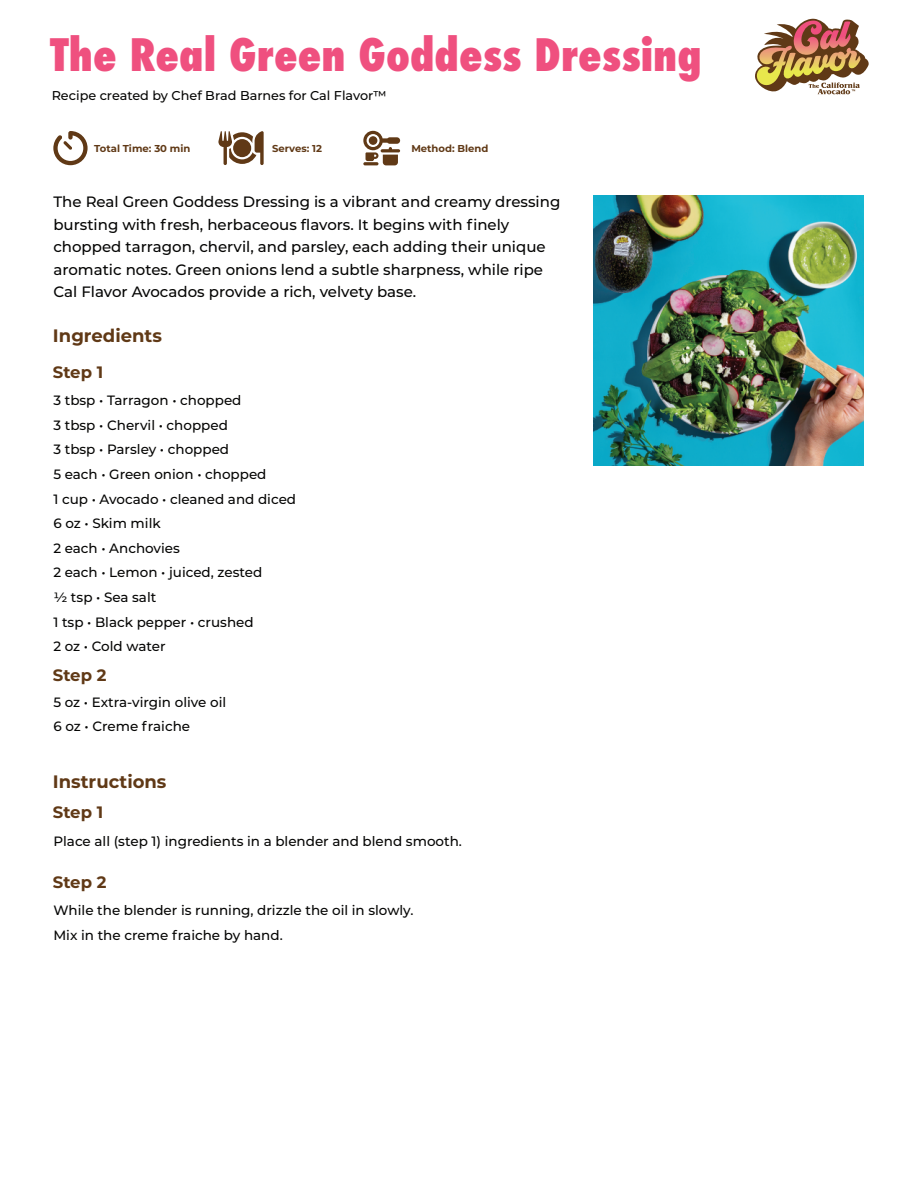
<style>
.page{position:relative;width:918px;height:1188px;background:#fff}
.page>*{position:absolute;margin:0;border:0;box-sizing:border-box;transform-origin:0 0}
.t1{font:800 condensed 43.5px "Futura";color:#ef507f}
.t2{font:700 18px "Montserrat";color:#603916}
.t3{font:700 16.5px "Montserrat";color:#603916}
.t4{font:500 15px/22.5px "Montserrat";color:#050504}
.t5{font:500 13.5px/24.6px "Montserrat";color:#050504}
.t6{font:500 12.75px "Montserrat";color:#050504}
.t7{font:700 10.05px "Montserrat";color:#603916}
</style>
<div class="page">
<svg style="left:755px;top:19px;width:114px;height:75px"></svg>
<svg style="left:218px;top:131px;width:46px;height:34px"></svg>
<svg style="left:363px;top:131px;width:37px;height:34px"></svg>
<svg style="left:53px;top:131px;width:35px;height:34px"></svg>
<img style="left:593px;top:196px;width:270px;height:270px">
<h1 class="t1" style="left:50px;top:25px;width:653px">The Real Green Goddess Dressing</h1>
<p class="t6" style="left:52px;top:86px;width:336px">Recipe created by Chef Brad Barnes for Cal Flavor™</p>
<p class="t7" style="left:94px;top:141px;width:98px">Total Time: 30 min</p>
<p class="t7" style="left:272px;top:141px;width:51px">Serves: 12</p>
<p class="t7" style="left:411px;top:141px;width:79px">Method: Blend</p>
<p class="t4" style="left:53px;top:190px;width:508px">The Real Green Goddess Dressing is a vibrant and creamy dressing bursting with fresh, herbaceous flavors. It begins with finely chopped tarragon, chervil, and parsley, each adding their unique aromatic notes. Green onions lend a subtle sharpness, while ripe Cal Flavor Avocados provide a rich, velvety base.</p>
<h2 class="t2" style="left:53px;top:322px;width:111px">Ingredients</h2>
<p class="t3" style="left:53px;top:360px;width:52px">Step 1</p>
<p class="t5" style="left:53px;top:387px;width:244px">3 tbsp • Tarragon • chopped<br>3 tbsp • Chervil • chopped<br>3 tbsp • Parsley • chopped<br>5 each • Green onion • chopped<br>1 cup • Avocado • cleaned and diced<br>6 oz • Skim milk<br>2 each • Anchovies<br>2 each • Lemon • juiced, zested<br>½ tsp • Sea salt<br>1 tsp • Black pepper • crushed<br>2 oz • Cold water</p>
<p class="t3" style="left:53px;top:663px;width:55px">Step 2</p>
<p class="t5" style="left:53px;top:689px;width:174px">5 oz • Extra-virgin olive oil<br>6 oz • Creme fraiche</p>
<h2 class="t2" style="left:53px;top:768px;width:115px">Instructions</h2>
<p class="t3" style="left:53px;top:801px;width:52px">Step 1</p>
<p class="t5" style="left:53px;top:829px;width:410px">Place all (step 1) ingredients in a blender and blend smooth.</p>
<p class="t3" style="left:53px;top:871px;width:55px">Step 2</p>
<p class="t5" style="left:53px;top:898px;width:362px">While the blender is running, drizzle the oil in slowly.<br>Mix in the creme fraiche by hand.</p>
</div>
